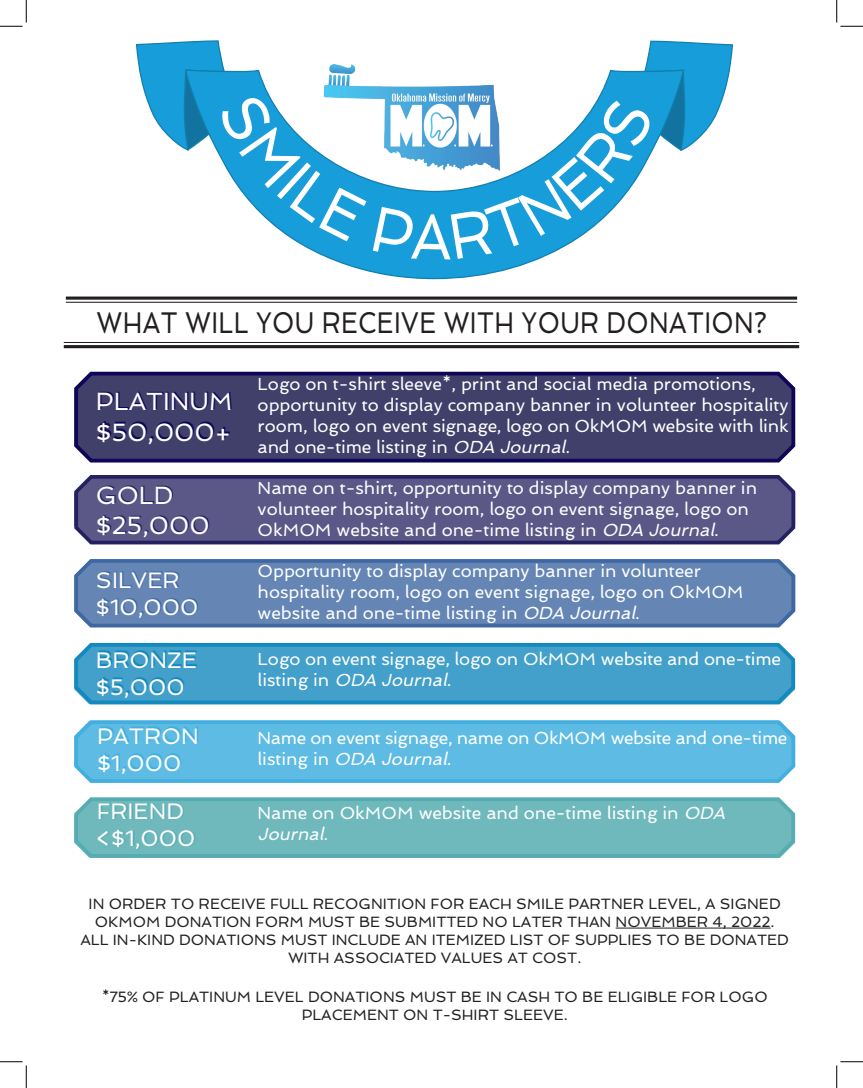
<style>
.page{position:relative;width:863px;height:1088px;background:#fff}
.page>*{position:absolute;margin:0;border:0;box-sizing:border-box;transform-origin:0 0}
.t1{font:30px "Spinnaker";letter-spacing:.015em;color:#231f20;scale:.83 1}
.t2{font:25px/30px "Spinnaker";color:#fff}
.t3{font:22.5px/27px "Spinnaker";color:#fff}
.t4{font:17.5px/21px "Spinnaker";color:#fff}
.t5{font:17.5px/21px "Spinnaker";letter-spacing:-.02em;color:#fff}
.t6{font:15px/18px "Spinnaker";color:#231f20;text-align:center}
.s1{font-style:italic}
</style>
<div class="page">
<svg style="left:295px;top:86px;width:244px;height:194px"></svg>
<hr style="left:64px;top:342px;width:735px;height:1px;background:#231f20">
<hr style="left:64px;top:345px;width:735px;height:3px;background:#231f20">
<svg style="left:66px;top:296px;width:731px;height:4px;background:#524f50"></svg>
<hr style="left:66px;top:302px;width:731px;height:1px;background:#231f20">
<svg style="left:74px;top:475px;width:722px;height:70px;background:#575485"></svg>
<svg style="left:74px;top:559px;width:722px;height:69px;background:#6384b4"></svg>
<svg style="left:74px;top:642px;width:722px;height:63px;background:#42a0ca"></svg>
<svg style="left:74px;top:720px;width:722px;height:63px;background:#5dbae3"></svg>
<svg style="left:74px;top:371px;width:722px;height:92px;background:#3f3e6c"></svg>
<svg style="left:74px;top:797px;width:722px;height:61px;background:#6eb8bb"></svg>
<hr style="left:615px;top:927px;width:155px;height:1px;background:#231f20">
<svg style="left:0;top:0;width:27px;height:27px"></svg>
<svg style="left:0;top:1061px;width:27px;height:27px"></svg>
<svg style="left:836px;top:0;width:26px;height:27px"></svg>
<svg style="left:836px;top:1061px;width:26px;height:27px"></svg>
<svg style="left:135px;top:40px;width:232px;height:201px"></svg>
<svg style="left:373px;top:40px;width:360px;height:219px"></svg>
<h1 class="t1" style="left:97px;top:304px;width:808px">WHAT WILL YOU RECEIVE WITH YOUR DONATION?</h1>
<h2 class="t2" style="left:96px;top:387px;width:138px">PLATINUM $50,000+</h2>
<h2 class="t2" style="left:96px;top:480px;width:115px">GOLD $25,000</h2>
<p class="t3" style="left:96px;top:567px;width:104px">SILVER $10,000</p>
<p class="t3" style="left:96px;top:646px;width:102px">BRONZE $5,000</p>
<p class="t3" style="left:97px;top:722px;width:103px">PATRON $1,000</p>
<p class="t3" style="left:97px;top:798px;width:100px">FRIEND &lt;$1,000</p>
<p class="t4" style="left:258px;top:373px;width:532px">Logo on t-shirt sleeve*, print and social media promotions, opportunity to display company banner in volunteer hospitality room, logo on event signage, logo on OkMOM website with link and one-time listing in <span class="s1">ODA Journal</span>.</p>
<p class="t4" style="left:258px;top:477px;width:501px">Name on t-shirt, opportunity to display company banner in volunteer hospitality room, logo on event signage, logo on<br>OkMOM website and one-time listing in <span class="s1">ODA Journal</span>.</p>
<p class="t4" style="left:258px;top:560px;width:487px">Opportunity to display company banner in volunteer hospitality room, logo on event signage, logo on OkMOM website and one-time listing in <span class="s1">ODA Journal</span>.</p>
<p class="t4" style="left:258px;top:648px;width:524px">Logo on event signage, logo on OkMOM website and one-time l i st i n g i n <span class="s1">ODA Journal</span>.</p>
<p class="t5" style="left:257px;top:728px;width:531px">Name on event signage, name on OkMOM website and one-time l i st i n g i n <span class="s1">ODA Journal</span>.</p>
<p class="t4" style="left:257px;top:802px;width:473px">Name on OkMOM website and one-time listing in <span class="s1">ODA<br>Journal</span>.</p>
<p class="t6" style="left:80px;top:894px;width:710px">IN ORDER TO RECEIVE FULL RECOGNITION FOR EACH SMILE PARTNER LEVEL, A SIGNED OKMOM DONATION FORM MUST BE SUBMITTED NO LATER THAN NOVEMBER 4, 2022.<br>ALL IN-KIND DONATIONS MUST INCLUDE AN ITEMIZED LIST OF SUPPLIES TO BE DONATED WITH ASSOCIATED VALUES AT COST.</p>
<p class="t6" style="left:102px;top:987px;width:667px">*75% OF PLATINUM LEVEL DONATIONS MUST BE IN CASH TO BE ELIGIBLE FOR LOGO<br>PLACEMENT ON T-SHIRT SLEEVE.</p>
</div>
